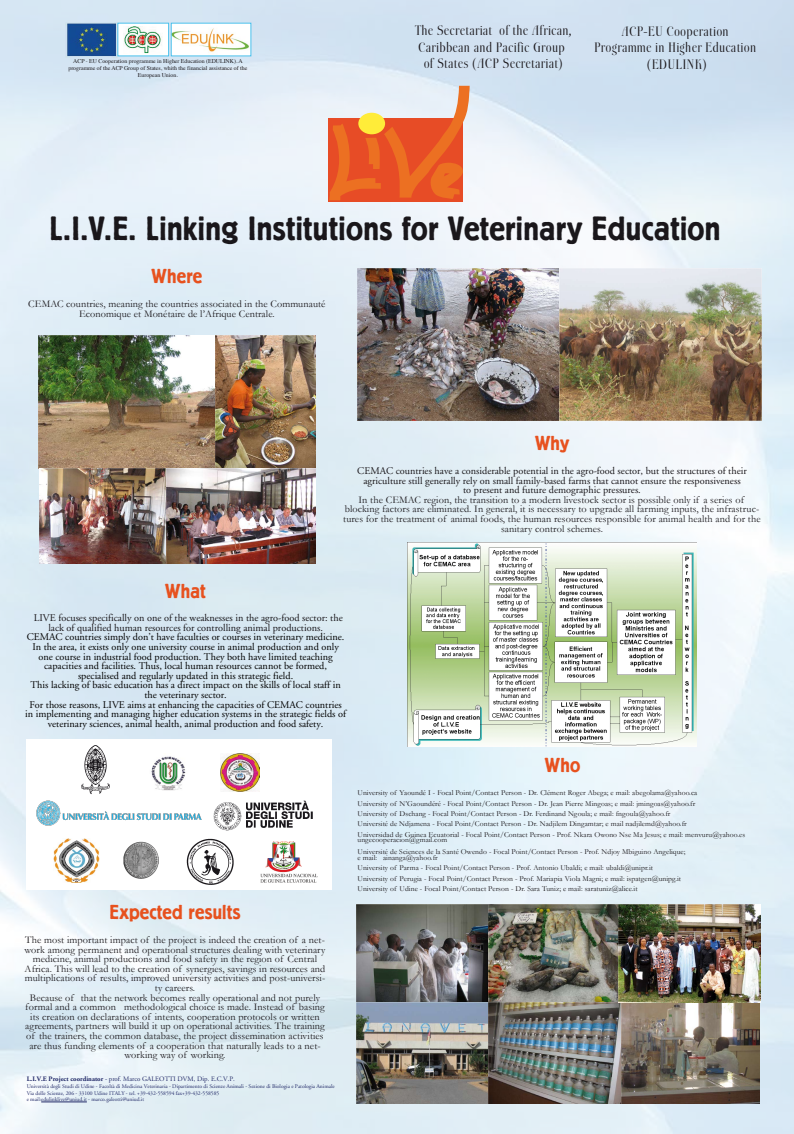
<style>
.page{position:relative;width:794px;height:1134px;background:#fff}
.page>*{position:absolute;margin:0;border:0;box-sizing:border-box;transform-origin:0 0}
.t1{font:600 35.2px "Berliner Gro D";letter-spacing:.01em;color:#1a171b}
.t2{font:600 21.2px "Berliner Gro D";letter-spacing:.01em;color:#e7511e}
.t3{font:300 13.76px/16.5px "Boberia LL";letter-spacing:.01em;color:#1a171b;text-align:center}
.t4{font:10.24px/9.6px "Garamond";letter-spacing:.01em;color:#1a171b;text-align:center}
.t5{font:10.24px/9.6px "Adobe Garamond";color:#000;text-align:center}
.t6{font:10.24px/9.6px "Adobe Garamond";color:#1a171b;text-align:center}
.t7{font:7.6px/10.4px "Garamond";letter-spacing:.01em;color:#1a171b}
.t8{font:6.8px "Adobe Garamond";color:#202867}
.t9{font:5.84px/7px "Times";color:#1a171b;text-align:center}
.t10{font:5.6px/6.8px "Adobe Garamond";color:#202867}
.s1{font-weight:700}
</style>
<div class="page">
<img style="left:0;top:0;width:794px;height:1134px">
<div style="left:328px;top:118px;width:134px;height:84px;background:#e74c26"></div>
<svg style="left:329px;top:86px;width:140px;height:114px"></svg>
<img style="left:173px;top:25px;width:76px;height:29px">
<img style="left:65px;top:22px;width:52px;height:35px">
<div style="left:118px;top:23px;width:51px;height:33px;background:#fff"></div>
<img style="left:124px;top:27px;width:39px;height:27px">
<div style="left:117px;top:23px;width:52px;height:33px;border:1px solid #4bc1ec"></div>
<div style="left:171px;top:23px;width:80px;height:33px;border:1px solid #4bc1ec"></div>
<img style="left:358px;top:268px;width:403px;height:152px">
<img style="left:39px;top:336px;width:276px;height:228px">
<div style="left:26px;top:739px;width:305px;height:151px;background:#fff"></div>
<svg style="left:81px;top:745px;width:29px;height:49px"></svg>
<img style="left:151px;top:756px;width:35px;height:35px">
<img style="left:36px;top:801px;width:166px;height:24px">
<img style="left:213px;top:800px;width:100px;height:31px">
<img style="left:220px;top:753px;width:39px;height:38px">
<img style="left:54px;top:838px;width:46px;height:44px">
<img style="left:186px;top:838px;width:48px;height:47px">
<img style="left:123px;top:842px;width:36px;height:37px">
<img style="left:260px;top:842px;width:58px;height:41px">
<img style="left:357px;top:904px;width:264px;height:99px">
<img style="left:357px;top:1003px;width:135px;height:101px">
<img style="left:488px;top:1003px;width:133px;height:100px">
<img style="left:621px;top:1002px;width:139px;height:101px">
<img style="left:618px;top:904px;width:142px;height:98px">
<hr style="left:41px;top:1102px;width:46px;height:1px;background:#202867">
<img style="left:407px;top:543px;width:289px;height:204px">
<p class="t9" style="left:68px;top:57px;width:180px">ACP - EU Cooperation programme in Higher Education (EDULINK). A programme of the ACP Group of States, whith the financial assistance of the<br>European Union.</p>
<h3 class="t3" style="left:415px;top:22px;width:158px">The Secretariat of the African,<br>Caribbean and Pacific Group of States (ACP Secretariat)</h3>
<h3 class="t3" style="left:594px;top:23px;width:164px">ACP-EU Cooperation<br>Programme in Higher Education (EDULINK)</h3>
<h1 class="t1" style="left:50px;top:209px;width:672px">L.I.V.E. Linking Institutions for Veterinary Education</h1>
<h2 class="t2" style="left:152px;top:265px;width:52px">Where</h2>
<p class="t4" style="left:28px;top:299px;width:299px">CEMAC countries, meaning the countries associated in the Communauté<br>Economique et Monétaire de l’Afrique Centrale.</p>
<h2 class="t2" style="left:535px;top:431px;width:35px">Why</h2>
<p class="t6" style="left:357px;top:466px;width:391px">CEMAC countries have a considerable potential in the agro-food sector, but the structures of their agriculture still generally rely on small family-based farms that cannot ensure the responsiveness<br>to present and future demographic pressures.</p>
<p class="t4" style="left:343px;top:495px;width:419px">In the CEMAC region, the transition to a modern livestock sector is possible only if a series of blocking factors are eliminated. In general, it is necessary to upgrade all farming inputs, the infrastruc&shy;tures for the treatment of animal foods, the human resources responsible for animal health and for the sanitary control schemes.</p>
<h2 class="t2" style="left:165px;top:579px;width:42px">What</h2>
<p class="t6" style="left:34px;top:613px;width:310px">LIVE focuses specifically on one of the weaknesses in the agro-food sector: the lack of qualified human resources for controlling animal productions.</p>
<p class="t5" style="left:25px;top:633px;width:322px">CEMAC countries simply don’t have faculties or courses in veterinary medicine.<br>In the area, it exists only one university course in animal production and only one course in industrial food production. They both have limited teaching capacities and facilities. Thus, local human resources cannot be formed, specialised and regularly updated in this strategic field.<br>This lacking of basic education has a direct impact on the skills of local staff in the veterinary sector.<br>For those reasons, LIVE aims at enhancing the capacities of CEMAC countries in implementing and managing higher education systems in the strategic fields of veterinary sciences, animal health, animal production and food safety.</p>
<h2 class="t2" style="left:110px;top:900px;width:132px">Expected results</h2>
<p class="t4" style="left:25px;top:935px;width:302px">The most important impact of the project is indeed the creation of a net&shy;work among permanent and operational structures dealing with veterinary medicine, animal productions and food safety in the region of Central Africa. This will lead to the creation of synergies, savings in resources and multiplications of results, improved university activities and post-universi&shy;ty careers.<br>Because of that the network becomes really operational and not purely formal and a common methodological choice is made. Instead of basing its creation on declarations of intents, cooperation protocols or written agreements, partners will build it up on operational activities. The training of the trainers, the common database, the project dissemination activities are thus funding elements of a cooperation that naturally leads to a net&shy;working way of working.</p>
<p class="t8" style="left:27px;top:1075px;width:210px"><span class="s1">L.I.V.E Project coordinator</span> - prof. Marco GALEOTTI DVM, Dip. E.C.V.P.</p>
<p class="t10" style="left:27px;top:1083px;width:309px">Università degli Studi di Udine - Facoltà di Medicina Veterinaria - Dipartimento di Scienze Animali - Sezione di Biologia e Patologia Animale<br>Via delle Scienze, 206 - 33100 Udine ITALY - tel. +39-432-558594 fax+39-432-558585<br>e mail:edulinklive@uniud.it - marco.galeotti@uniud.it</p>
<h2 class="t2" style="left:545px;top:754px;width:37px">Who</h2>
<p class="t7" style="left:357px;top:787px;width:389px">University of Yaoundé I - Focal Point/Contact Person - Dr. Clément Roger Abega; e mail: abegolama@yahoo.ca<br>University of N’Gaoundéré - Focal Point/Contact Person - Dr. Jean Pierre Mingoas; e mail: jmingoas@yahoo.fr<br>University of Dschang - Focal Point/Contact Person - Dr. Ferdinand Ngoula; e mail: fngoula@yahoo.fr<br>Université de Ndjamena - Focal Point/Contact Person - Dr. Nadjilem Dingamtar; e mail nadjilemd@yahoo.fr<br>Universidad de Guinea Ecuatorial - Focal Point/Contact Person - Prof. Nkara Owono Nse Ma Jesus; e mail: menvuru@yahoo.es</p>
<p class="t7" style="left:357px;top:833px;width:329px;line-height:12px">ungecooperacion@gmail.com<br>Université de Sciences de la Santé Owendo - Focal Point/Contact Person - Prof. Ndjoy Mbiguino Angelique;</p>
<p class="t7" style="left:357px;top:852px;width:325px">e mail: ainanga@yahoo.fr<br>University of Parma - Focal Point/Contact Person - Prof. Antonio Ubaldi; e mail: ubaldi@unipr.it University of Perugia - Focal Point/Contact Person - Prof. Mariapia Viola Magni; e mail: ispatgen@unipg.it University of Udine - Focal Point/Contact Person - Dr. Sara Tuniz; e mail: saratuniz@alice.it</p>
</div>
